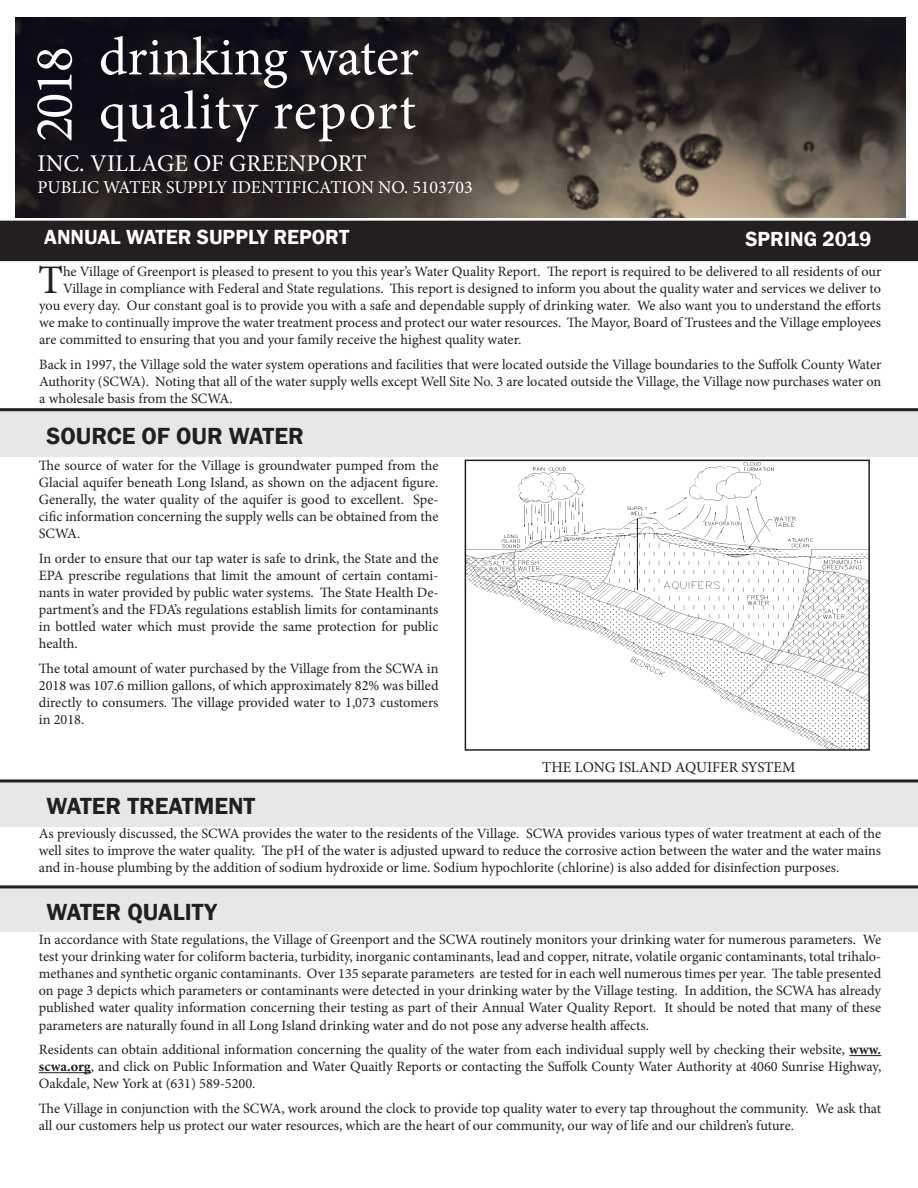
<style>
.page{position:relative;width:918px;height:1188px;background:#fff}
.page>*{position:absolute;margin:0;border:0;box-sizing:border-box;transform-origin:0 0}
.t1{font:54px "Minion Pro";letter-spacing:.005em;color:#fff}
.t2{font:54px "Minion Pro";letter-spacing:.03em;color:#fff}
.t3{font:40.5px "Minion Pro";color:#231f20}
.t4{font:600 24px "Franklin Gothic";color:#231f20}
.t5{font:24px "Minion Pro";color:#fff}
.t6{font:600 21px "Franklin Gothic";color:#fff}
.t7{font:18px "Minion Pro";color:#fff}
.t8{font:15px "Minion Pro";color:#231f20}
.t9{font:14.25px/17.1px "Minion Pro";letter-spacing:-.005em;color:#231f20;text-align:justify}
.s1{font-weight:700}
</style>
<div class="page">
<img style="left:15px;top:18px;width:891px;height:200px">
<div style="left:0;top:221px;width:918px;height:40px;background:#231f20"></div>
<div style="left:0;top:412px;width:918px;height:45px;background:#e6e7e9"></div>
<hr style="left:0;top:408px;width:918px;height:3px;background:#231f20">
<img style="left:468px;top:463px;width:399px;height:285px">
<div style="left:465px;top:460px;width:405px;height:291px;border:2px solid #231f20"></div>
<div style="left:0;top:781px;width:918px;height:45px;background:#e6e7e9"></div>
<hr style="left:0;top:779px;width:918px;height:3px;background:#231f20">
<div style="left:0;top:887px;width:918px;height:45px;background:#e6e7e9"></div>
<hr style="left:0;top:885px;width:918px;height:3px;background:#231f20">
<hr style="left:849px;top:1055px;width:32px;height:1px;background:#231f20">
<hr style="left:39px;top:1072px;width:52px;height:1px;background:#231f20">
<p class="t1" style="left:99px;top:21px;width:322px">drinking water</p>
<p class="t2" style="left:99px;top:75px;width:319px">quality report</p>
<p class="t1" style="left:18px;top:142px;width:97px;rotate:-90deg">2018</p>
<p class="t5" style="left:38px;top:148px;width:331px">INC. VILLAGE OF GREENPORT</p>
<p class="t7" style="left:38px;top:175px;width:437px">PUBLIC WATER SUPPLY IDENTIFICATION NO. 5103703</p>
<p class="t6" style="left:44px;top:224px;width:307px">ANNUAL WATER SUPPLY REPORT</p>
<p class="t6" style="left:745px;top:226px;width:128px">SPRING 2019</p>
<p class="t3" style="left:38px;top:253px;width:27px">T</p>
<p class="t9" style="left:63px;top:263px;width:820px">he Village of Greenport is pleased to present to you this year’s Water Quality Report. The report is required to be delivered to all residents of our</p>
<p class="t9" style="left:63px;top:280px;width:820px">Village in compliance with Federal and State regulations. This report is designed to inform you about the quality water and services we deliver to</p>
<p class="t9" style="left:39px;top:297px;width:843px">you every day. Our constant goal is to provide you with a safe and dependable supply of drinking water. We also want you to understand the efforts</p>
<p class="t9" style="left:39px;top:314px;width:843px">we make to continually improve the water treatment process and protect our water resources. The Mayor, Board of Trustees and the Village employees</p>
<p class="t9" style="left:39px;top:331px;width:484px">are committed to ensuring that you and your family receive the highest quality water.</p>
<p class="t9" style="left:39px;top:356px;width:844px">Back in 1997, the Village sold the water system operations and facilities that were located outside the Village boundaries to the Suffolk County Water Authority (SCWA). Noting that all of the water supply wells except Well Site No. 3 are located outside the Village, the Village now purchases water on a wholesale basis from the SCWA.</p>
<p class="t4" style="left:47px;top:421px;width:259px">SOURCE OF OUR WATER</p>
<p class="t9" style="left:39px;top:457px;width:401px">The source of water for the Village is groundwater pumped from the Glacial aquifer beneath Long Island, as shown on the adjacent figure.<br>Generally, the water quality of the aquifer is good to excellent. Spe&shy;cific information concerning the supply wells can be obtained from the SCWA.</p>
<p class="t9" style="left:39px;top:550px;width:401px">In order to ensure that our tap water is safe to drink, the State and the EPA prescribe regulations that limit the amount of certain contami&shy;nants in water provided by public water systems. The State Health De&shy;partment’s and the FDA’s regulations establish limits for contaminants in bottled water which must provide the same protection for public health.</p>
<p class="t9" style="left:39px;top:660px;width:401px">The total amount of water purchased by the Village from the SCWA in 2018 was 107.6 million gallons, of which approximately 82% was billed directly to consumers. The village provided water to 1,073 customers in 2018.</p>
<p class="t4" style="left:47px;top:791px;width:210px">WATER TREATMENT</p>
<p class="t8" style="left:542px;top:757px;width:255px">THE LONG ISLAND AQUIFER SYSTEM</p>
<p class="t9" style="left:39px;top:825px;width:844px">As previously discussed, the SCWA provides the water to the residents of the Village. SCWA provides various types of water treatment at each of the well sites to improve the water quality. The pH of the water is adjusted upward to reduce the corrosive action between the water and the water mains and in-house plumbing by the addition of sodium hydroxide or lime. Sodium hypochlorite (chlorine) is also added for disinfection purposes.</p>
<p class="t4" style="left:47px;top:897px;width:172px">WATER QUALITY</p>
<p class="t9" style="left:39px;top:931px;width:844px">In accordance with State regulations, the Village of Greenport and the SCWA routinely monitors your drinking water for numerous parameters. We test your drinking water for coliform bacteria, turbidity, inorganic contaminants, lead and copper, nitrate, volatile organic contaminants, total trihalo&shy;methanes and synthetic organic contaminants. Over 135 separate parameters are tested for in each well numerous times per year. The table presented on page 3 depicts which parameters or contaminants were detected in your drinking water by the Village testing. In addition, the SCWA has already published water quality information concerning their testing as part of their Annual Water Quality Report. It should be noted that many of these parameters are naturally found in all Long Island drinking water and do not pose any adverse health affects.</p>
<p class="t9" style="left:39px;top:1041px;width:844px">Residents can obtain additional information concerning the quality of the water from each individual supply well by checking their website, <span class="s1">www. scwa.org</span>, and click on Public Information and Water Quaitly Reports or contacting the Suffolk County Water Authority at 4060 Sunrise Highway, Oakdale, New York at (631) 589-5200.</p>
<p class="t9" style="left:39px;top:1100px;width:844px">The Village in conjunction with the SCWA, work around the clock to provide top quality water to every tap throughout the community. We ask that all our customers help us protect our water resources, which are the heart of our community, our way of life and our children’s future.</p>
</div>
